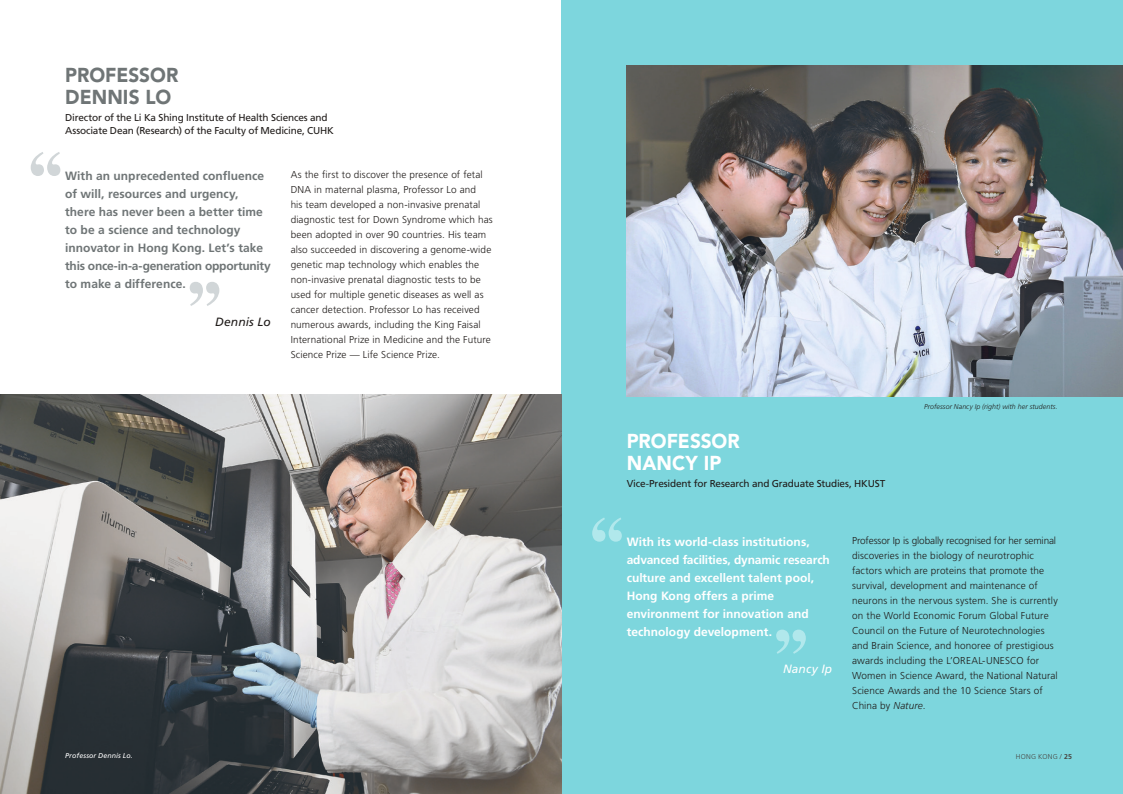
<style>
.page{position:relative;width:1123px;height:794px;background:#fff}
.page>*{position:absolute;margin:0;border:0;box-sizing:border-box;transform-origin:0 0}
.t1{font:700 72px "Times";color:#d1d6d8}
.t2{font:700 72px "Times";color:#b1e8ec}
.t3{font:900 20px/22px "Avenir LT Std";letter-spacing:.005em;color:#6f7576;scale:.95 1}
.t4{font:900 20px/22px "Avenir LT Std";letter-spacing:.005em;color:#fff;scale:.95 1}
.t5{font:700 12px/18px "Frutiger LT Std";color:#6f7576}
.t6{font:700 12px/18px "Frutiger LT Std";color:#fff}
.t7{font:italic 12px "Frutiger LT Std";letter-spacing:.005em;color:#201c1a}
.t8{font:italic 12px "Frutiger LT Std";letter-spacing:.015em;color:#fff}
.t9{font:300 10px/15px "Frutiger LT Std";letter-spacing:.01em;color:#201c1a}
.t10{font:10px/13px "Frutiger LT Std";letter-spacing:-.02em;color:#201c1a}
.t11{font:italic 300 7px "Frutiger LT Std";letter-spacing:.015em;color:#201c1a}
.t12{font:italic 7px "Frutiger LT Std";letter-spacing:.02em;color:#fff}
.t13{font:300 7px "Frutiger LT Std";letter-spacing:.04em;color:#484440}
.s1{font-style:italic}
.s2{font-weight:700}
</style>
<div class="page">
<div style="left:561px;top:0;width:562px;height:794px;background:#7dd6dd"></div>
<img style="left:0;top:394px;width:561px;height:400px">
<img style="left:626px;top:65px;width:497px;height:331px">
<h2 class="t3" style="left:65px;top:64px;width:121px">PROFESSOR<br>DENNIS LO</h2>
<p class="t10" style="left:65px;top:111px;width:270px">Director of the Li Ka Shing Institute of Health Sciences and<br>Associate Dean (Research) of the Faculty of Medicine, CUHK</p>
<h1 class="t1" style="left:26px;top:108px;width:42px">‘‘</h1>
<p class="t5" style="left:65px;top:167px;width:207px">With an unprecedented confluence of will, resources and urgency, there has never been a better time to be a science and technology innovator in Hong Kong. Let’s take this once-in-a-generation opportunity to make a difference.</p>
<h1 class="t1" style="left:224px;top:349px;width:42px;rotate:-180deg">‘‘</h1>
<p class="t7" style="left:215px;top:315px;width:57px">Dennis Lo</p>
<p class="t9" style="left:291px;top:167px;width:203px">As the first to discover the presence of fetal DNA in maternal plasma, Professor Lo and<br>his team developed a non-invasive prenatal diagnostic test for Down Syndrome which has been adopted in over 90 countries. His team also succeeded in discovering a genome-wide genetic map technology which enables the non-invasive prenatal diagnostic tests to be used for multiple genetic diseases as well as cancer detection. Professor Lo has received numerous awards, including the King Faisal International Prize in Medicine and the Future Science Prize — Life Science Prize.</p>
<p class="t12" style="left:65px;top:751px;width:69px">Professor Dennis Lo.</p>
<h2 class="t4" style="left:626px;top:429px;width:121px">PROFESSOR<br>NANCY IP</h2>
<p class="t10" style="left:626px;top:477px;width:260px">Vice-President for Research and Graduate Studies, HKUST</p>
<p class="t11" style="left:924px;top:403px;width:135px">Professor Nancy Ip (right) with her students.</p>
<h1 class="t2" style="left:587px;top:474px;width:42px">‘‘</h1>
<p class="t6" style="left:626px;top:532px;width:205px">With its world-class institutions, advanced facilities, dynamic research culture and excellent talent pool,<br>Hong Kong offers a prime environment for innovation and technology development.</p>
<h1 class="t2" style="left:811px;top:697px;width:42px;rotate:-180deg">‘‘</h1>
<p class="t8" style="left:783px;top:661px;width:51px">Nancy Ip</p>
<p class="t9" style="left:852px;top:533px;width:207px">Professor Ip is globally recognised for her seminal discoveries in the biology of neurotrophic factors which are proteins that promote the survival, development and maintenance of neurons in the nervous system. She is currently on the World Economic Forum Global Future Council on the Future of Neurotechnologies and Brain Science, and honoree of prestigious awards including the L’OREAL-UNESCO for Women in Science Award, the National Natural Science Awards and the 10 Science Stars of China by <span class="s1">Nature</span>.</p>
<p class="t13" style="left:1015px;top:752px;width:58px">HONG KONG / <span class="s2">25</span></p>
</div>
